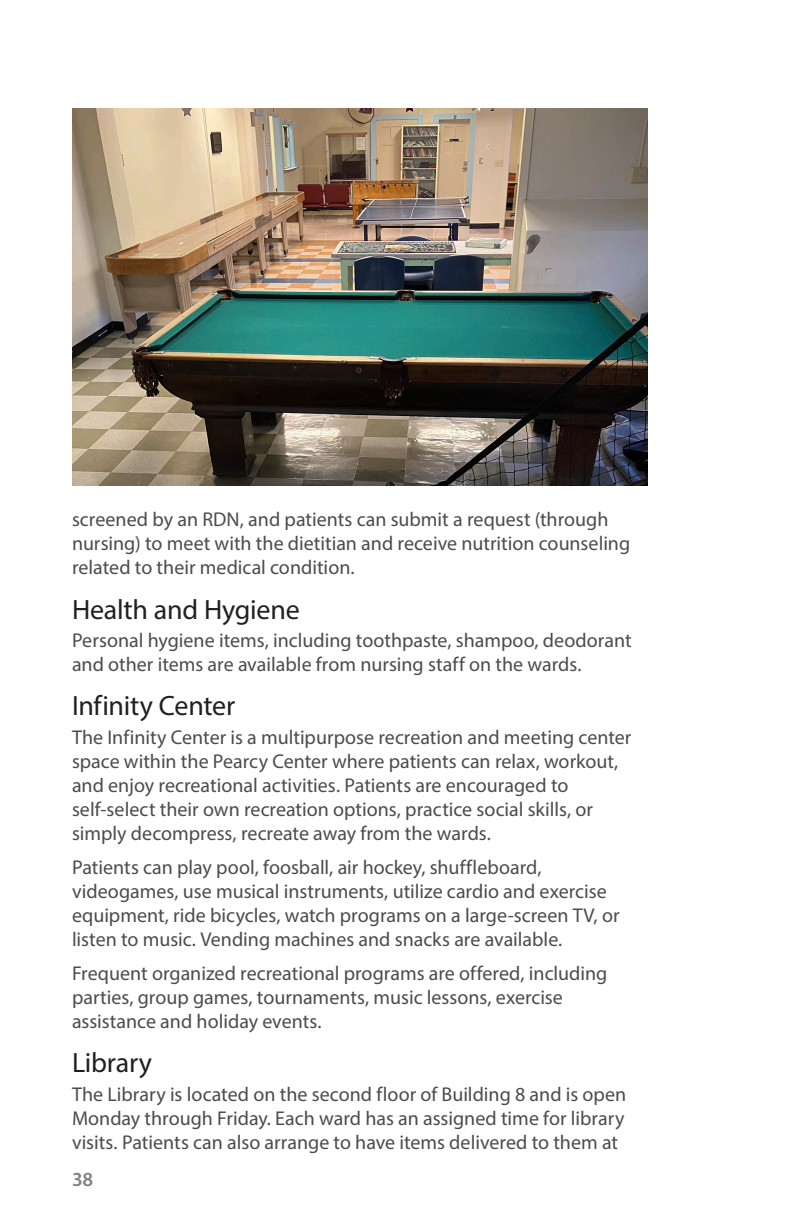
<style>
.page{position:relative;width:792px;height:1224px;background:#fff}
.page>*{position:absolute;margin:0;border:0;box-sizing:border-box;transform-origin:0 0}
.Indent{font:28px "Myriad Pro";letter-spacing:-.01em;color:#231f20}
.Indent-2{font:20px/24px "Myriad Pro";color:#4b4c4d}
.t1{font:600 20px "Myriad Pro";color:#808285}
</style>
<div class="page">
<img style="left:72px;top:108px;width:576px;height:378px">
<p class="Indent-2" style="left:72px;top:507px;width:560px">screened by an RDN, and patients can submit a request (through nursing) to meet with the dietitian and receive nutrition counseling related to their medical condition.</p>
<p class="Indent" style="left:72px;top:592px;width:229px">Health and Hygiene</p>
<p class="Indent-2" style="left:72px;top:628px;width:561px">Personal hygiene items, including toothpaste, shampoo, deodorant and other items are available from nursing staff on the wards.</p>
<p class="Indent" style="left:72px;top:689px;width:165px">Infinity Center</p>
<p class="Indent-2" style="left:72px;top:725px;width:561px">The Infinity Center is a multipurpose recreation and meeting center space within the Pearcy Center where patients can relax, workout, and enjoy recreational activities. Patients are encouraged to self-select their own recreation options, practice social skills, or simply decompress, recreate away from the wards.</p>
<p class="Indent-2" style="left:72px;top:855px;width:549px">Patients can play pool, foosball, air hockey, shuffleboard, videogames, use musical instruments, utilize cardio and exercise equipment, ride bicycles, watch programs on a large-screen TV, or listen to music. Vending machines and snacks are available.</p>
<p class="Indent-2" style="left:72px;top:961px;width:537px">Frequent organized recreational programs are offered, including parties, group games, tournaments, music lessons, exercise assistance and holiday events.</p>
<p class="Indent" style="left:72px;top:1046px;width:82px">Library</p>
<p class="Indent-2" style="left:72px;top:1081px;width:556px;text-align:justify">The Library is located on the second floor of Building 8 and is open Monday through Friday. Each ward has an assigned time for library visits. Patients can also arrange to have items delivered to them at</p>
<p class="t1" style="left:72px;top:1168px;width:23px">38</p>
</div>
